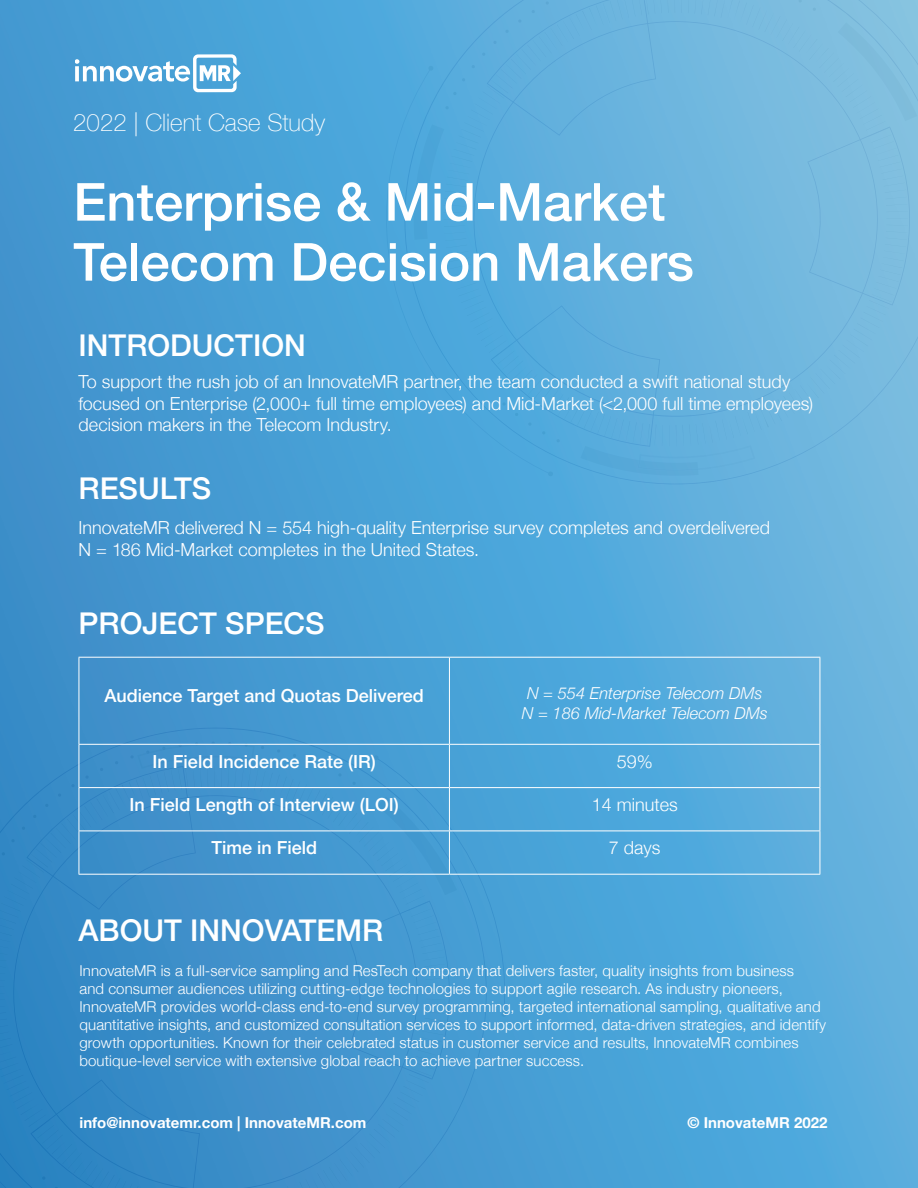
<style>
.page{position:relative;width:918px;height:1188px;background:#fff}
.page>*{position:absolute;margin:0;border:0;box-sizing:border-box;transform-origin:0 0}
.t1{font:500 52.5px/60px "Helvetica Neue";color:#fff}
.t2{font:500 30px "Helvetica Neue";color:#fff}
.t3{font:100 24px "Helvetica Neue";color:#fff}
.t4{font:300 18px/21.6px "Helvetica Neue";color:#fff}
.t5{font:500 18px "Helvetica Neue";color:#fff}
.t6{font:italic 300 16.5px/19.8px "Helvetica Neue";color:#fff;text-align:center}
.t7{font:300 15px/18px "Helvetica Neue";letter-spacing:.005em;color:#fff}
.t8{font:700 15px "Helvetica Neue";color:#fff}
</style>
<div class="page">
<img style="left:0;top:0;width:918px;height:1188px">
<hr style="left:79px;top:657px;width:370px;height:1px;background:#fff">
<hr style="left:79px;top:658px;width:1px;height:86px;background:#fff">
<hr style="left:449px;top:657px;width:371px;height:1px;background:#fff">
<hr style="left:449px;top:658px;width:1px;height:86px;background:#fff">
<hr style="left:820px;top:658px;width:1px;height:86px;background:#fff">
<hr style="left:79px;top:744px;width:370px;height:1px;background:#fff">
<hr style="left:79px;top:745px;width:1px;height:42px;background:#fff">
<hr style="left:449px;top:744px;width:371px;height:1px;background:#fff">
<hr style="left:449px;top:745px;width:1px;height:42px;background:#fff">
<hr style="left:820px;top:745px;width:1px;height:42px;background:#fff">
<hr style="left:79px;top:787px;width:370px;height:1px;background:#fff">
<hr style="left:79px;top:788px;width:1px;height:43px;background:#fff">
<hr style="left:449px;top:787px;width:371px;height:1px;background:#fff">
<hr style="left:449px;top:788px;width:1px;height:43px;background:#fff">
<hr style="left:820px;top:788px;width:1px;height:43px;background:#fff">
<hr style="left:79px;top:831px;width:370px;height:1px;background:#fff">
<hr style="left:79px;top:831px;width:1px;height:43px;background:#fff">
<hr style="left:449px;top:831px;width:371px;height:1px;background:#fff">
<hr style="left:449px;top:831px;width:1px;height:43px;background:#fff">
<hr style="left:820px;top:831px;width:1px;height:43px;background:#fff">
<hr style="left:79px;top:874px;width:370px;height:1px;background:#fff">
<hr style="left:449px;top:874px;width:371px;height:1px;background:#fff">
<svg style="left:75px;top:54px;width:166px;height:38px"></svg>
<h3 class="t3" style="left:73px;top:112px;width:253px">2022 | Client Case Study</h3>
<h1 class="t1" style="left:73px;top:177px;width:622px">Enterprise &amp; Mid-Market<br>Telecom Decision Makers</h1>
<h2 class="t2" style="left:79px;top:334px;width:229px">INTRODUCTION</h2>
<p class="t4" style="left:79px;top:373px;width:736px">To support the rush job of an InnovateMR partner, the team conducted a swift national study focused on Enterprise (2,000+ full time employees) and Mid-Market (&lt;2,000 full time employees) decision makers in the Telecom Industry.</p>
<h2 class="t2" style="left:79px;top:477px;width:134px">RESULTS</h2>
<p class="t4" style="left:79px;top:519px;width:693px">InnovateMR delivered N = 554 high-quality Enterprise survey completes and overdelivered<br>N = 186 Mid-Market completes in the United States.</p>
<h2 class="t2" style="left:79px;top:612px;width:248px">PROJECT SPECS</h2>
<p class="t5" style="left:105px;top:689px;width:321px">Audience Target and Quotas Delivered</p>
<p class="t6" style="left:522px;top:684px;width:247px">N = 554 Enterprise Telecom DMs<br>N = 186 Mid-Market Telecom DMs</p>
<p class="t5" style="left:153px;top:755px;width:225px">In Field Incidence Rate (IR)</p>
<p class="t4" style="left:617px;top:752px;width:38px">59%</p>
<p class="t5" style="left:130px;top:798px;width:271px">In Field Length of Interview (LOI)</p>
<p class="t4" style="left:592px;top:795px;width:88px">14 minutes</p>
<p class="t5" style="left:211px;top:841px;width:107px">Time in Field</p>
<p class="t4" style="left:609px;top:839px;width:53px">7 days</p>
<h2 class="t2" style="left:79px;top:919px;width:306px">ABOUT INNOVATEMR</h2>
<p class="t7" style="left:79px;top:963px;width:748px">InnovateMR is a full-service sampling and ResTech company that delivers faster, quality insights from business<br>and consumer audiences utilizing cutting-edge technologies to support agile research. As industry pioneers, InnovateMR provides world-class end-to-end survey programming, targeted international sampling, qualitative and quantitative insights, and customized consultation services to support informed, data-driven strategies, and identify growth opportunities. Known for their celebrated status in customer service and results, InnovateMR combines boutique-level service with extensive global reach to achieve partner success.</p>
<p class="t8" style="left:79px;top:1116px;width:288px">info@innovatemr.com | InnovateMR.com</p>
<p class="t8" style="left:688px;top:1116px;width:141px">© InnovateMR 2022</p>
</div>
